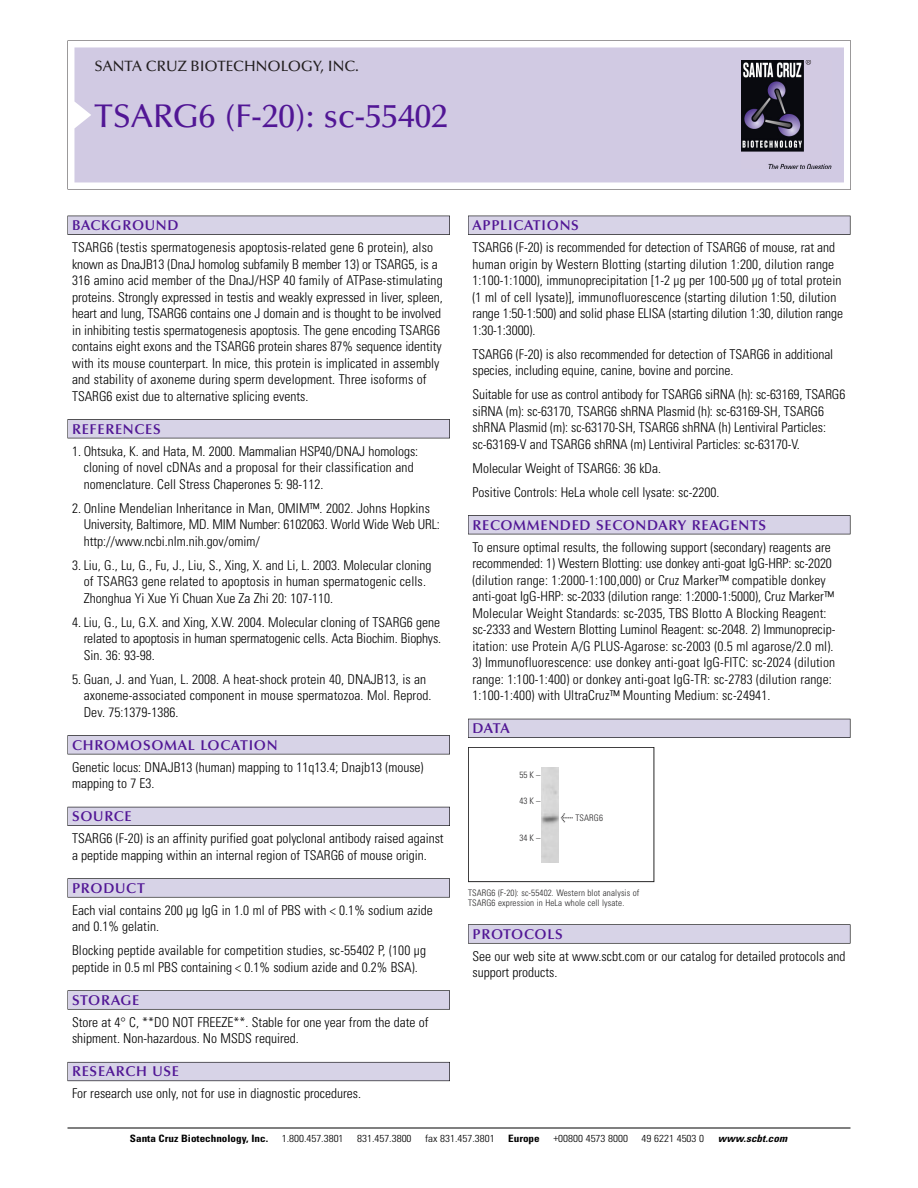
<style>
.page{position:relative;width:918px;height:1188px;background:#fff}
.page>*{position:absolute;margin:0;border:0;box-sizing:border-box;transform-origin:0 0}
.t1{font:500 33px "Optima";color:#511695}
.t2{font:500 15px "Optima";color:#231f20}
.t3{font:600 14.25px "Optima";letter-spacing:.05em;color:#511695}
.t4{font:300 condensed 13.5px/16.5px "Univers";color:#000}
.t5{font:300 condensed 10.2px "Univers";color:#000;scale:1.1 1}
.t6{font:700 condensed 10.2px "Univers";color:#000;scale:1.1 1}
.t7{font:italic 700 condensed 10.2px "Univers";letter-spacing:.005em;color:#000;scale:1.1 1}
.t8{font:9px/10.5px "Univers Condensed Light+DFMBHZ";letter-spacing:.015em;color:#272627}
.s1{font-family:"Meta Plus Book Roman+KMQXUX";font-size:10.5px}
</style>
<div class="page">
<svg style="left:68px;top:40px;width:783px;height:149px"></svg>
<div style="left:74px;top:47px;width:770px;height:135px;background:#d1cae3"></div>
<img style="left:741px;top:60px;width:90px;height:108px">
<div style="left:68px;top:216px;width:382px;height:19px;background:#525155"></div>
<div style="left:68px;top:216px;width:381px;height:18px;background:#d7d3e7"></div>
<div style="left:68px;top:419px;width:382px;height:19px;background:#525155"></div>
<div style="left:68px;top:420px;width:381px;height:18px;background:#d7d3e7"></div>
<div style="left:68px;top:735px;width:382px;height:19px;background:#545357"></div>
<div style="left:68px;top:736px;width:381px;height:18px;background:#d7d3e7"></div>
<div style="left:68px;top:807px;width:382px;height:19px;background:#54535a"></div>
<div style="left:68px;top:807px;width:381px;height:18px;background:#d7d3e7"></div>
<svg style="left:68px;top:878px;width:382px;height:20px"></svg>
<div style="left:68px;top:879px;width:381px;height:18px;background:#d7d3e7"></div>
<div style="left:68px;top:990px;width:382px;height:20px;background:#626263"></div>
<div style="left:68px;top:991px;width:381px;height:18px;background:#d7d3e7"></div>
<div style="left:68px;top:1062px;width:382px;height:19px;background:#66646d"></div>
<div style="left:68px;top:1063px;width:381px;height:18px;background:#d7d3e7"></div>
<div style="left:468px;top:216px;width:382px;height:19px;background:#525155"></div>
<div style="left:468px;top:216px;width:382px;height:18px;background:#d7d3e7"></div>
<div style="left:468px;top:515px;width:382px;height:19px;background:#525155"></div>
<div style="left:468px;top:516px;width:382px;height:18px;background:#d7d3e7"></div>
<div style="left:468px;top:719px;width:382px;height:19px;background:#525158"></div>
<div style="left:468px;top:719px;width:382px;height:18px;background:#d7d3e7"></div>
<div style="left:468px;top:924px;width:382px;height:20px;background:#666667"></div>
<div style="left:468px;top:925px;width:382px;height:18px;background:#d7d3e7"></div>
<hr style="left:68px;top:1128px;width:782px;height:1px;background:#000">
<div style="left:468px;top:747px;width:186px;height:135px;border:1px solid #272627"></div>
<img style="left:542px;top:767px;width:17px;height:95px">
<p class="t2" style="left:94px;top:61px;width:266px">SANTA CRUZ BIOTECHNOLOGY, INC.</p>
<h1 class="t1" style="left:94px;top:103px;width:355px">TSARG6 (F-20): sc-55402</h1>
<p class="t3" style="left:72px;top:219px;width:108px">BACKGROUND</p>
<p class="t4" style="left:72px;top:240px;width:372px">TSARG6 (testis spermatogenesis apoptosis-related gene 6 protein), also known as DnaJB13 (DnaJ homolog subfamily B member 13) or TSARG5, is a 316 amino acid member of the DnaJ/HSP 40 family of ATPase-stimulating proteins. Strongly expressed in testis and weakly expressed in liver, spleen, heart and lung, TSARG6 contains one J domain and is thought to be involved in inhibiting testis spermatogenesis apoptosis. The gene encoding TSARG6 contains eight exons and the TSARG6 protein shares 87% sequence identity with its mouse counterpart. In mice, this protein is implicated in assembly and stability of axoneme during sperm development. Three isoforms of TSARG6 exist due to alternative splicing events.</p>
<p class="t3" style="left:72px;top:423px;width:90px">REFERENCES</p>
<p class="t4" style="left:84px;top:444px;width:336px;text-indent:-12px">1. Ohtsuka, K. and Hata, M. 2000. Mammalian HSP40/DNAJ homologs: cloning of novel cDNAs and a proposal for their classification and nomenclature. Cell Stress Chaperones 5: 98-112.</p>
<p class="t4" style="left:84px;top:501px;width:358px;text-indent:-12px">2. Online Mendelian Inheritance in Man, OMIM™. 2002. Johns Hopkins<br>University, Baltimore, MD. MIM Number: 6102063. World Wide Web URL: http://www.ncbi.nlm.nih.gov/omim/</p>
<p class="t4" style="left:84px;top:558px;width:349px;text-indent:-12px">3. Liu, G., Lu, G., Fu, J., Liu, S., Xing, X. and Li, L. 2003. Molecular cloning of TSARG3 gene related to apoptosis in human spermatogenic cells.<br>Zhonghua Yi Xue Yi Chuan Xue Za Zhi 20: 107-110.</p>
<p class="t4" style="left:84px;top:615px;width:359px;text-align:justify;text-indent:-12px">4. Liu, G., Lu, G.X. and Xing, X.W. 2004. Molecular cloning of TSARG6 gene related to apoptosis in human spermatogenic cells. Acta Biochim. Biophys.<br>Sin. 36: 93-98.</p>
<p class="t4" style="left:84px;top:672px;width:349px;text-indent:-12px">5. Guan, J. and Yuan, L. 2008. A heat-shock protein 40, DNAJB13, is an axoneme-associated component in mouse spermatozoa. Mol. Reprod.<br>Dev. 75:1379-1386.</p>
<p class="t3" style="left:72px;top:739px;width:207px">CHROMOSOMAL LOCATION</p>
<p class="t4" style="left:72px;top:760px;width:353px">Genetic locus: DNAJB13 (human) mapping to 11q13.4; Dnajb13 (mouse) mapping to 7 E3.</p>
<p class="t3" style="left:72px;top:811px;width:61px">SOURCE</p>
<p class="t4" style="left:72px;top:831px;width:373px">TSARG6 (F-20) is an affinity purified goat polyclonal antibody raised against a peptide mapping within an internal region of TSARG6 of mouse origin.</p>
<p class="t3" style="left:72px;top:882px;width:74px">PRODUCT</p>
<p class="t4" style="left:72px;top:903px;width:362px">Each vial contains 200 µg IgG in 1.0 ml of PBS with &lt; 0.1% sodium azide and 0.1% gelatin.</p>
<p class="t4" style="left:72px;top:943px;width:356px">Blocking peptide available for competition studies, sc-55402 P, (100 µg peptide in 0.5 ml PBS containing &lt; 0.1% sodium azide and 0.2% BSA).</p>
<p class="t3" style="left:72px;top:994px;width:69px">STORAGE</p>
<p class="t4" style="left:72px;top:1015px;width:358px">Store at 4° C, **DO NOT FREEZE**. Stable for one year from the date of shipment. Non-hazardous. No MSDS required.</p>
<p class="t3" style="left:72px;top:1066px;width:109px">RESEARCH USE</p>
<p class="t4" style="left:72px;top:1087px;width:290px">For research use only, not for use in diagnostic procedures.</p>
<p class="t3" style="left:473px;top:219px;width:108px">APPLICATIONS</p>
<p class="t4" style="left:473px;top:240px;width:372px">TSARG6 (F-20) is recommended for detection of TSARG6 of mouse, rat and human origin by Western Blotting (starting dilution 1:200, dilution range 1:100-1:1000), immunoprecipitation [1-2 µg per 100-500 µg of total protein (1 ml of cell lysate)], immunofluorescence (starting dilution 1:50, dilution range 1:50-1:500) and solid phase ELISA (starting dilution 1:30, dilution range 1:30-1:3000).</p>
<p class="t4" style="left:473px;top:347px;width:362px">TSARG6 (F-20) is also recommended for detection of TSARG6 in additional species, including equine, canine, bovine and porcine.</p>
<p class="t4" style="left:473px;top:387px;width:374px">Suitable for use as control antibody for TSARG6 siRNA (h): sc-63169, TSARG6 siRNA (m): sc-63170, TSARG6 shRNA Plasmid (h): sc-63169-SH, TSARG6 shRNA Plasmid (m): sc-63170-SH, TSARG6 shRNA (h) Lentiviral Particles: sc-63169-V and TSARG6 shRNA (m) Lentiviral Particles: sc-63170-V.</p>
<p class="t4" style="left:473px;top:457px;width:248px;line-height:24px">Molecular Weight of TSARG6: 36 kDa.<br>Positive Controls: HeLa whole cell lysate: sc-2200.</p>
<p class="t3" style="left:473px;top:519px;width:295px">RECOMMENDED SECONDARY REAGENTS</p>
<p class="t4" style="left:473px;top:540px;width:364px">To ensure optimal results, the following support (secondary) reagents are recommended: 1) Western Blotting: use donkey anti-goat IgG-HRP: sc-2020 (dilution range: 1:2000-1:100,000) or Cruz Marker™ compatible donkey anti-goat IgG-HRP: sc-2033 (dilution range: 1:2000-1:5000), Cruz Marker™ Molecular Weight Standards: sc-2035, TBS Blotto A Blocking Reagent: sc-2333 and Western Blotting Luminol Reagent: sc-2048. 2) Immunoprecip&shy;itation: use Protein A/G PLUS-Agarose: sc-2003 (0.5 ml agarose/2.0 ml).</p>
<p class="t4" style="left:473px;top:655px;width:364px">3) Immunofluorescence: use donkey anti-goat IgG-FITC: sc-2024 (dilution range: 1:100-1:400) or donkey anti-goat IgG-TR: sc-2783 (dilution range:<br>1:100-1:400) with UltraCruz™ Mounting Medium: sc-24941.</p>
<p class="t3" style="left:473px;top:723px;width:39px">DATA</p>
<p class="t8" style="left:520px;top:771px;width:22px">55K–</p>
<p class="t8" style="left:520px;top:797px;width:22px">43K–</p>
<p class="t8" style="left:520px;top:833px;width:22px">34K–</p>
<p class="t8" style="left:561px;top:813px;width:44px"><span class="s1">&lt;</span> TSARG6</p>
<p class="t8" style="left:468px;top:888px;width:173px">TSARG6 (F-20): sc-55402. Western blot analysis of<br>TSARG6 expression in HeLa whole cell lysate.</p>
<p class="t3" style="left:473px;top:928px;width:92px">PROTOCOLS</p>
<p class="t4" style="left:473px;top:949px;width:375px">See our web site at www.scbt.com or our catalog for detailed protocols and support products.</p>
<p class="t6" style="left:130px;top:1135px;width:127px">Santa Cruz Biotechnology, Inc.</p>
<p class="t5" style="left:282px;top:1135px;width:58px">1.800.457.3801</p>
<p class="t5" style="left:357px;top:1135px;width:51px">831.457.3800</p>
<p class="t5" style="left:425px;top:1135px;width:65px">fax 831.457.3801</p>
<p class="t6" style="left:508px;top:1135px;width:30px">Europe</p>
<p class="t5" style="left:553px;top:1135px;width:69px">+00800 4573 8000</p>
<p class="t5" style="left:642px;top:1135px;width:58px">49 6221 4503 0</p>
<p class="t7" style="left:718px;top:1135px;width:64px">www.scbt.com</p>
</div>
